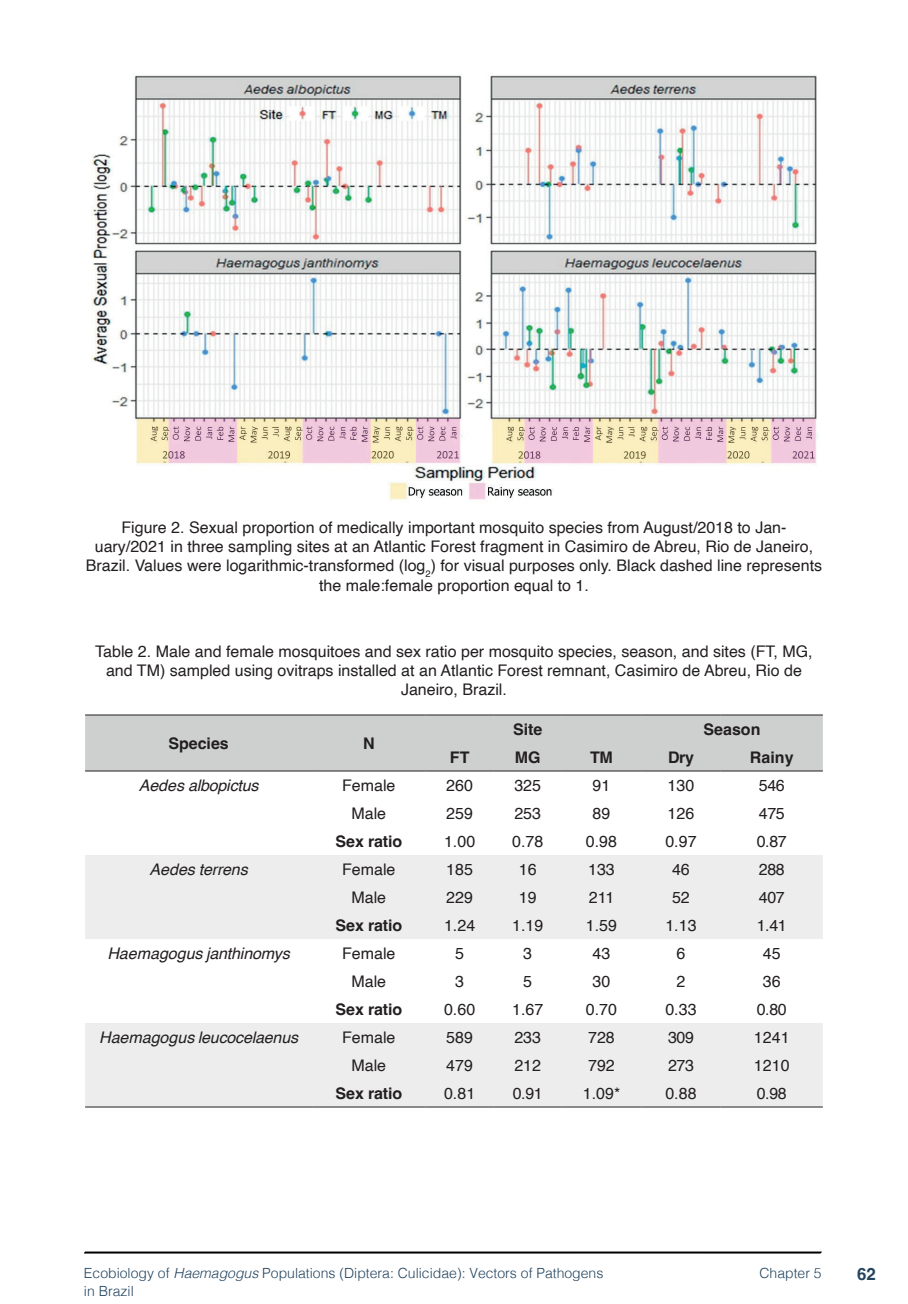
<style>
.page{position:relative;width:908px;height:1304px;background:#fff}
.page>*{position:absolute;margin:0;border:0;box-sizing:border-box;transform-origin:0 0}
.t1{font:700 16.8px "Helvetica";color:#23445f}
.imagens_graf_tab{font:16px/19.2px "Helvetica";color:#231f20;text-align:center}
.tab_txt_centro{font:16px "Helvetica";color:#231f20}
.tab_txt_centro-2{font:italic 16px "Helvetica";letter-spacing:-.01em;color:#231f20}
.tab_txt_centro-3{font:700 16px "Helvetica";color:#231f20}
.t2{font:300 14px/18px "Helvetica";color:#23445f}
.s1{font-style:italic}
</style>
<div class="page">
<svg style="left:84px;top:1251px;width:737px;height:3px"></svg>
<img style="left:91px;top:75px;width:727px;height:425px">
<div style="left:85px;top:715px;width:737px;height:55px;background:#ced0d0"></div>
<svg style="left:85px;top:855px;width:737px;height:251px;fill:#ecedec"></svg>
<hr style="left:85px;top:714px;width:227px;height:1px;background:#231f20">
<hr style="left:312px;top:714px;width:113px;height:1px;background:#231f20">
<hr style="left:85px;top:770px;width:227px;height:1px;background:#231f20">
<hr style="left:312px;top:770px;width:113px;height:1px;background:#231f20">
<hr style="left:425px;top:714px;width:68px;height:1px;background:#231f20">
<hr style="left:493px;top:714px;width:68px;height:1px;background:#231f20">
<hr style="left:561px;top:714px;width:80px;height:1px;background:#231f20">
<hr style="left:641px;top:714px;width:79px;height:1px;background:#231f20">
<hr style="left:720px;top:714px;width:102px;height:1px;background:#231f20">
<hr style="left:425px;top:770px;width:68px;height:1px;background:#231f20">
<hr style="left:493px;top:770px;width:68px;height:1px;background:#231f20">
<hr style="left:561px;top:770px;width:80px;height:1px;background:#231f20">
<hr style="left:641px;top:770px;width:79px;height:1px;background:#231f20">
<hr style="left:720px;top:770px;width:102px;height:1px;background:#231f20">
<hr style="left:85px;top:1106px;width:227px;height:1px;background:#231f20">
<hr style="left:312px;top:1106px;width:113px;height:1px;background:#231f20">
<hr style="left:425px;top:1106px;width:68px;height:1px;background:#231f20">
<hr style="left:493px;top:1106px;width:68px;height:1px;background:#231f20">
<hr style="left:561px;top:1106px;width:80px;height:1px;background:#231f20">
<hr style="left:641px;top:1106px;width:79px;height:1px;background:#231f20">
<hr style="left:720px;top:1106px;width:102px;height:1px;background:#231f20">
<p class="imagens_graf_tab" style="left:86px;top:518px;width:737px">Figure 2. Sexual proportion of medically important mosquito species from August/2018 to Jan&shy;uary/2021 in three sampling sites at an Atlantic Forest fragment in Casimiro de Abreu, Rio de Janeiro, Brazil. Values were logarithmic-transformed (log<sub>2</sub>) for visual purposes only. Black dashed line represents the male:female proportion equal to 1.</p>
<p class="imagens_graf_tab" style="left:95px;top:642px;width:718px">Table 2. Male and female mosquitoes and sex ratio per mosquito species, season, and sites (FT, MG, and TM) sampled using ovitraps installed at an Atlantic Forest remnant, Casimiro de Abreu, Rio de<br>Janeiro, Brazil.</p>
<p class="tab_txt_centro-3" style="left:168px;top:734px;width:62px">Species</p>
<p class="tab_txt_centro-3" style="left:363px;top:734px;width:13px">N</p>
<p class="tab_txt_centro-3" style="left:513px;top:720px;width:31px">Site</p>
<p class="tab_txt_centro-3" style="left:703px;top:720px;width:58px">Season</p>
<p class="tab_txt_centro-3" style="left:449px;top:748px;width:21px">FT</p>
<p class="tab_txt_centro-3" style="left:514px;top:748px;width:27px">MG</p>
<p class="tab_txt_centro-3" style="left:590px;top:748px;width:24px">TM</p>
<p class="tab_txt_centro-3" style="left:667px;top:748px;width:27px">Dry</p>
<p class="tab_txt_centro-3" style="left:749px;top:748px;width:45px">Rainy</p>
<p class="tab_txt_centro-2" style="left:139px;top:773px;width:121px">Aedes albopictus</p>
<p class="tab_txt_centro" style="left:342px;top:773px;width:55px">Female</p>
<p class="tab_txt_centro" style="left:446px;top:773px;width:28px">260</p>
<p class="tab_txt_centro" style="left:514px;top:773px;width:28px">325</p>
<p class="tab_txt_centro" style="left:592px;top:773px;width:19px">91</p>
<p class="tab_txt_centro" style="left:667px;top:773px;width:28px">130</p>
<p class="tab_txt_centro" style="left:758px;top:773px;width:27px">546</p>
<p class="tab_txt_centro" style="left:351px;top:801px;width:36px">Male</p>
<p class="tab_txt_centro" style="left:446px;top:801px;width:28px">259</p>
<p class="tab_txt_centro" style="left:514px;top:801px;width:28px">253</p>
<p class="tab_txt_centro" style="left:592px;top:801px;width:19px">89</p>
<p class="tab_txt_centro" style="left:667px;top:801px;width:28px">126</p>
<p class="tab_txt_centro" style="left:758px;top:801px;width:27px">475</p>
<p class="tab_txt_centro-3" style="left:335px;top:832px;width:68px">Sex ratio</p>
<p class="tab_txt_centro" style="left:444px;top:829px;width:33px">1.00</p>
<p class="tab_txt_centro" style="left:512px;top:829px;width:33px">0.78</p>
<p class="tab_txt_centro" style="left:585px;top:829px;width:33px">0.98</p>
<p class="tab_txt_centro" style="left:665px;top:829px;width:33px">0.97</p>
<p class="tab_txt_centro" style="left:756px;top:829px;width:32px">0.87</p>
<p class="tab_txt_centro-2" style="left:149px;top:857px;width:100px">Aedes terrens</p>
<p class="tab_txt_centro" style="left:342px;top:857px;width:55px">Female</p>
<p class="tab_txt_centro" style="left:446px;top:857px;width:28px">185</p>
<p class="tab_txt_centro" style="left:518px;top:857px;width:19px">16</p>
<p class="tab_txt_centro" style="left:588px;top:857px;width:28px">133</p>
<p class="tab_txt_centro" style="left:671px;top:857px;width:19px">46</p>
<p class="tab_txt_centro" style="left:758px;top:857px;width:27px">288</p>
<p class="tab_txt_centro" style="left:351px;top:885px;width:36px">Male</p>
<p class="tab_txt_centro" style="left:446px;top:885px;width:28px">229</p>
<p class="tab_txt_centro" style="left:518px;top:885px;width:19px">19</p>
<p class="tab_txt_centro" style="left:588px;top:885px;width:27px">211</p>
<p class="tab_txt_centro" style="left:671px;top:885px;width:19px">52</p>
<p class="tab_txt_centro" style="left:758px;top:885px;width:27px">407</p>
<p class="tab_txt_centro-3" style="left:335px;top:916px;width:68px">Sex ratio</p>
<p class="tab_txt_centro" style="left:444px;top:913px;width:33px">1.24</p>
<p class="tab_txt_centro" style="left:512px;top:913px;width:33px">1.19</p>
<p class="tab_txt_centro" style="left:585px;top:913px;width:33px">1.59</p>
<p class="tab_txt_centro" style="left:665px;top:913px;width:33px">1.13</p>
<p class="tab_txt_centro" style="left:756px;top:913px;width:32px">1.41</p>
<p class="tab_txt_centro-2" style="left:107px;top:941px;width:184px">Haemagogus janthinomys</p>
<p class="tab_txt_centro" style="left:342px;top:941px;width:55px">Female</p>
<p class="tab_txt_centro" style="left:455px;top:941px;width:10px">5</p>
<p class="tab_txt_centro" style="left:523px;top:941px;width:10px">3</p>
<p class="tab_txt_centro" style="left:592px;top:941px;width:19px">43</p>
<p class="tab_txt_centro" style="left:676px;top:941px;width:10px">6</p>
<p class="tab_txt_centro" style="left:762px;top:941px;width:19px">45</p>
<p class="tab_txt_centro" style="left:351px;top:969px;width:36px">Male</p>
<p class="tab_txt_centro" style="left:455px;top:969px;width:10px">3</p>
<p class="tab_txt_centro" style="left:523px;top:969px;width:10px">5</p>
<p class="tab_txt_centro" style="left:592px;top:969px;width:19px">30</p>
<p class="tab_txt_centro" style="left:676px;top:969px;width:10px">2</p>
<p class="tab_txt_centro" style="left:762px;top:969px;width:19px">36</p>
<p class="tab_txt_centro-3" style="left:335px;top:1000px;width:68px">Sex ratio</p>
<p class="tab_txt_centro" style="left:444px;top:997px;width:33px">0.60</p>
<p class="tab_txt_centro" style="left:512px;top:997px;width:33px">1.67</p>
<p class="tab_txt_centro" style="left:585px;top:997px;width:33px">0.70</p>
<p class="tab_txt_centro" style="left:665px;top:997px;width:33px">0.33</p>
<p class="tab_txt_centro" style="left:756px;top:997px;width:32px">0.80</p>
<p class="tab_txt_centro-2" style="left:99px;top:1025px;width:200px">Haemagogus leucocelaenus</p>
<p class="tab_txt_centro" style="left:342px;top:1025px;width:55px">Female</p>
<p class="tab_txt_centro" style="left:446px;top:1025px;width:28px">589</p>
<p class="tab_txt_centro" style="left:514px;top:1025px;width:28px">233</p>
<p class="tab_txt_centro" style="left:588px;top:1025px;width:28px">728</p>
<p class="tab_txt_centro" style="left:667px;top:1025px;width:27px">309</p>
<p class="tab_txt_centro" style="left:753px;top:1025px;width:37px">1241</p>
<p class="tab_txt_centro" style="left:351px;top:1053px;width:36px">Male</p>
<p class="tab_txt_centro" style="left:446px;top:1053px;width:28px">479</p>
<p class="tab_txt_centro" style="left:514px;top:1053px;width:28px">212</p>
<p class="tab_txt_centro" style="left:588px;top:1053px;width:28px">792</p>
<p class="tab_txt_centro" style="left:667px;top:1053px;width:27px">273</p>
<p class="tab_txt_centro" style="left:753px;top:1053px;width:37px">1210</p>
<p class="tab_txt_centro-3" style="left:335px;top:1084px;width:68px">Sex ratio</p>
<p class="tab_txt_centro" style="left:444px;top:1081px;width:33px">0.81</p>
<p class="tab_txt_centro" style="left:512px;top:1081px;width:32px">0.91</p>
<p class="tab_txt_centro" style="left:582px;top:1081px;width:39px">1.09*</p>
<p class="tab_txt_centro" style="left:665px;top:1081px;width:33px">0.88</p>
<p class="tab_txt_centro" style="left:756px;top:1081px;width:32px">0.98</p>
<p class="t2" style="left:84px;top:1263px;width:520px">Ecobiology of <span class="s1">Haemagogus</span> Populations (Diptera: Culicidae): Vectors of Pathogens in Brazil</p>
<p class="t2" style="left:759px;top:1263px;width:64px">Chapter 5</p>
<p class="t1" style="left:856px;top:1264px;width:20px">62</p>
</div>
